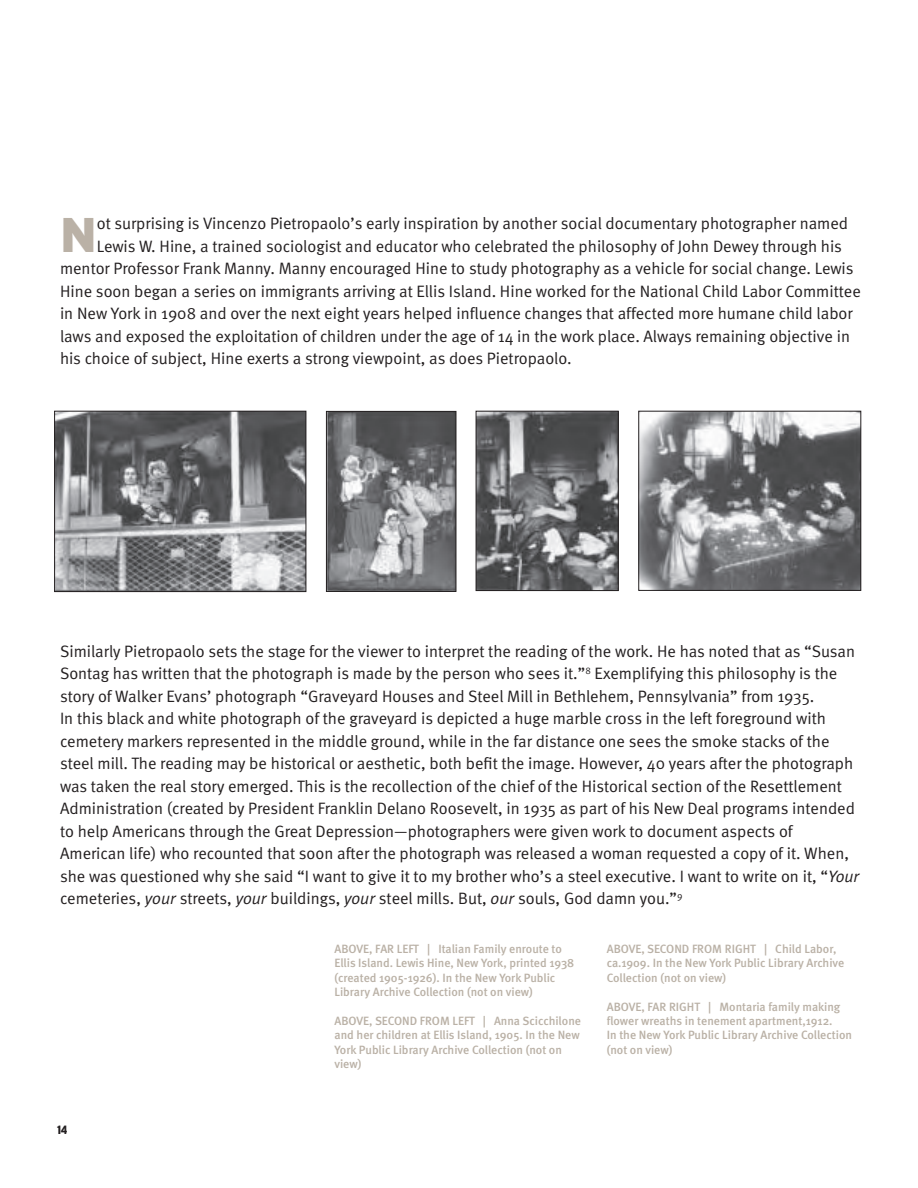
<style>
.page{position:relative;width:918px;height:1188px;background:#fff}
.page>*{position:absolute;margin:0;border:0;box-sizing:border-box;transform-origin:0 0}
.t1{font:900 48.6px "Interstate";color:#bab1a6}
.t2{font:16.5px/22.5px "Meta Normal";color:#231f20}
.t3{font:500 12px/14.4px "Meta";color:#bab1a6}
.t4{font:900 condensed 12px "Interstate";color:#231f20}
.s1{font-style:italic}
</style>
<div class="page">
<img style="left:478px;top:413px;width:138px;height:176px">
<div style="left:476px;top:411px;width:142px;height:180px;border:1px solid #231f20"></div>
<img style="left:641px;top:413px;width:218px;height:176px">
<div style="left:639px;top:411px;width:222px;height:180px;border:1px solid #231f20"></div>
<img style="left:56px;top:413px;width:248px;height:177px">
<div style="left:54px;top:411px;width:252px;height:181px;border:1px solid #231f20"></div>
<img style="left:328px;top:413px;width:126px;height:177px">
<div style="left:326px;top:411px;width:130px;height:181px;border:1px solid #231f20"></div>
<h1 class="t1" style="left:60px;top:216px;width:38px">N</h1>
<p class="t2" style="left:97px;top:214px;width:753px">ot surprising is Vincenzo Pietropaolo’s early inspiration by another social documentary photographer named</p>
<p class="t2" style="left:97px;top:236px;width:747px">Lewis W. Hine, a trained sociologist and educator who celebrated the philosophy of John Dewey through his</p>
<p class="t2" style="left:60px;top:259px;width:795px">mentor Professor Frank Manny. Manny encouraged Hine to study photography as a vehicle for social change. Lewis</p>
<p class="t2" style="left:60px;top:281px;width:802px">Hine soon began a series on immigrants arriving at Ellis Island. Hine worked for the National Child Labor Committee</p>
<p class="t2" style="left:60px;top:304px;width:794px">in New York in 1908 and over the next eight years helped influence changes that affected more humane child labor</p>
<p class="t2" style="left:60px;top:326px;width:792px">laws and exposed the exploitation of children under the age of 14 in the work place. Always remaining objective in</p>
<p class="t2" style="left:60px;top:349px;width:513px">his choice of subject, Hine exerts a strong viewpoint, as does Pietropaolo.</p>
<p class="t2" style="left:60px;top:641px;width:801px">Similarly Pietropaolo sets the stage for the viewer to interpret the reading of the work. He has noted that as “Susan Sontag has written that the photograph is made by the person who sees it.”<sup>8</sup> Exemplifying this philosophy is the story of Walker Evans’ photograph “Graveyard Houses and Steel Mill in Bethlehem, Pennsylvania” from 1935.<br>In this black and white photograph of the graveyard is depicted a huge marble cross in the left foreground with cemetery markers represented in the middle ground, while in the far distance one sees the smoke stacks of the steel mill. The reading may be historical or aesthetic, both befit the image. However, 40 years after the photograph was taken the real story emerged. This is the recollection of the chief of the Historical section of the Resettlement Administration (created by President Franklin Delano Roosevelt, in 1935 as part of his New Deal programs intended to help Americans through the Great Depression—photographers were given work to document aspects of American life) who recounted that soon after the photograph was released a woman requested a copy of it. When, she was questioned why she said “I want to give it to my brother who’s a steel executive. I want to write on it, “<span class="s1">Your </span>cemeteries, <span class="s1">your</span> streets, <span class="s1">your</span> buildings, <span class="s1">your</span> steel mills. But, <span class="s1">our</span> souls, God damn you.”<sup>9</sup></p>
<p class="t4" style="left:57px;top:1125px;width:12px">14</p>
<p class="t3" style="left:334px;top:943px;width:241px">ABOVE, FAR LEFT | Italian Family enroute to Ellis Island. Lewis Hine, New York, printed 1938 (created 1905-1926). In the New York Public Library Archive Collection (not on view)</p>
<p class="t3" style="left:334px;top:1015px;width:248px">ABOVE, SECOND FROM LEFT | Anna Scicchilone and her children at Ellis Island, 1905. In the New York Public Library Archive Collection (not on view)</p>
<p class="t3" style="left:607px;top:943px;width:239px">ABOVE, SECOND FROM RIGHT | Child Labor, ca.1909. In the New York Public Library Archive<br>Collection (not on view)</p>
<p class="t3" style="left:607px;top:1001px;width:247px">ABOVE, FAR RIGHT | Montaria family making flower wreaths in tenement apartment,1912.<br>In the New York Public Library Archive Collection (not on view)</p>
</div>
